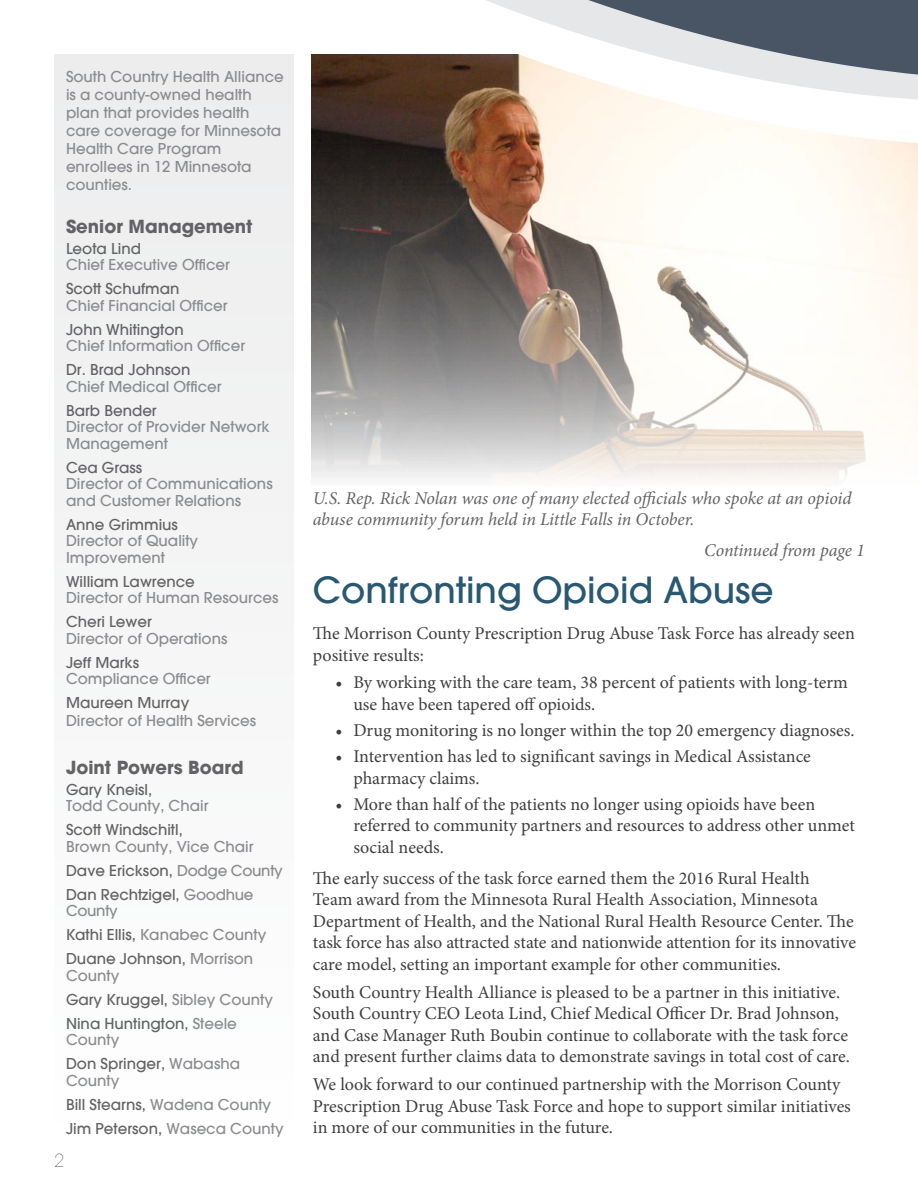
<style>
.page{position:relative;width:918px;height:1188px;background:#fff}
.page>*{position:absolute;margin:0;border:0;box-sizing:border-box;transform-origin:0 0}
.Article_Title{font:500 36px "ITC Avant Garde Gothic";color:#285872}
.t1{font:18px/21.6px "Minion Pro";color:#3e3e3f}
.Source_Continued{font:italic 18px/21.6px "Minion Pro";letter-spacing:-.01em;color:#636366}
.Overrided_Basic_Para{font:700 18px "ITC Avant Garde Gothic";color:#636366}
.t2{font:200 18px "ITC Avant Garde Gothic";color:#636366}
.Overrided_Basic_Para-2{font:500 15px/16.5px "ITC Avant Garde Gothic";color:#8a8c8f}
.Overrided_Basic_Para-3{font:500 15px/16.5px "ITC Avant Garde Gothic";color:#636366}
.s1{color:#636366}
.s2{color:#8a8c8f}
</style>
<div class="page">
<img style="left:312px;top:246px;width:606px;height:233px">
<svg style="left:311px;top:202px;width:607px;height:44px"></svg>
<div style="left:54px;top:54px;width:240px;height:1080px;background:#f5f5f5"></div>
<svg style="left:311px;top:181px;width:607px;height:21px"></svg>
<svg style="left:311px;top:0;width:607px;height:181px"></svg>
<p class="Overrided_Basic_Para-2" style="left:66px;top:68px;width:219px;line-height:18px">South Country Health Alliance is a county-owned health plan that provides health care coverage for Minnesota<br>Health Care Program enrollees in 12 Minnesota counties.</p>
<p class="Overrided_Basic_Para" style="left:66px;top:215px;width:188px">Senior Management</p>
<p class="Overrided_Basic_Para-2" style="left:66px;top:240px;width:166px"><span class="s1">Leota Lind<br></span>Chief Executive Officer</p>
<p class="Overrided_Basic_Para-2" style="left:66px;top:281px;width:163px"><span class="s1">Scott Schufman<br></span>Chief Financial Officer</p>
<p class="Overrided_Basic_Para-2" style="left:66px;top:321px;width:181px"><span class="s1">John Whitington<br></span>Chief Information Officer</p>
<p class="Overrided_Basic_Para-2" style="left:66px;top:362px;width:157px"><span class="s1">Dr. Brad Johnson<br></span>Chief Medical Officer</p>
<p class="Overrided_Basic_Para-2" style="left:66px;top:402px;width:205px"><span class="s1">Barb Bender<br></span>Director of Provider Network<br>Management</p>
<p class="Overrided_Basic_Para-2" style="left:66px;top:459px;width:208px"><span class="s1">Cea Grass<br></span>Director of Communications and Customer Relations</p>
<p class="Overrided_Basic_Para-2" style="left:66px;top:516px;width:134px"><span class="s1">Anne Grimmius<br></span>Director of Quality<br>Improvement</p>
<p class="Overrided_Basic_Para-2" style="left:66px;top:573px;width:214px"><span class="s1">William Lawrence<br></span>Director of Human Resources</p>
<p class="Overrided_Basic_Para-2" style="left:66px;top:614px;width:163px"><span class="s1">Cheri Lewer<br></span>Director of Operations</p>
<p class="Overrided_Basic_Para-2" style="left:66px;top:654px;width:146px"><span class="s1">Jeff Marks<br></span>Compliance Officer</p>
<p class="Overrided_Basic_Para-2" style="left:66px;top:694px;width:192px;line-height:18px"><span class="s1">Maureen Murray<br></span>Director of Health Services</p>
<p class="Overrided_Basic_Para" style="left:66px;top:755px;width:179px">Joint Powers Board</p>
<p class="Overrided_Basic_Para-2" style="left:66px;top:781px;width:144px"><span class="s1">Gary Kneisl,<br></span>Todd County, Chair</p>
<p class="Overrided_Basic_Para-2" style="left:66px;top:821px;width:189px"><span class="s1">Scott Windschitl,<br></span>Brown County, Vice Chair</p>
<p class="Overrided_Basic_Para-3" style="left:66px;top:862px;width:218px">Dave Erickson, <span class="s2">Dodge County</span></p>
<p class="Overrided_Basic_Para-3" style="left:66px;top:886px;width:189px">Dan Rechtzigel, <span class="s2">Goodhue<br>County</span></p>
<p class="Overrided_Basic_Para-2" style="left:66px;top:926px;width:202px"><span class="s1">Kathi Ellis,</span> Kanabec County</p>
<p class="Overrided_Basic_Para-2" style="left:66px;top:950px;width:189px"><span class="s1">Duane Johnson,</span> Morrison<br>County</p>
<p class="Overrided_Basic_Para-3" style="left:66px;top:991px;width:208px">Gary Kruggel, <span class="s2">Sibley County</span></p>
<p class="Overrided_Basic_Para-3" style="left:66px;top:1015px;width:172px">Nina Huntington, <span class="s2">Steele<br>County</span></p>
<p class="Overrided_Basic_Para-2" style="left:66px;top:1055px;width:176px"><span class="s1">Don Springer,</span> Wabasha<br>County</p>
<p class="Overrided_Basic_Para-3" style="left:66px;top:1096px;width:207px">Bill Stearns, <span class="s2">Wadena County</span></p>
<p class="Overrided_Basic_Para-3" style="left:66px;top:1120px;width:219px">Jim Peterson, <span class="s2">Waseca County</span></p>
<p class="t2" style="left:54px;top:1150px;width:11px">2</p>
<p class="Source_Continued" style="left:313px;top:487px;width:540px">U.S. Rep. Rick Nolan was one of many elected officials who spoke at an opioid abuse community forum held in Little Falls in October.</p>
<p class="Source_Continued" style="left:704px;top:540px;width:162px">Continued from page 1</p>
<p class="Article_Title" style="left:313px;top:567px;width:462px">Confronting Opioid Abuse</p>
<p class="t1" style="left:313px;top:623px;width:544px">The Morrison County Prescription Drug Abuse Task Force has already seen positive results:</p>
<p class="t1" style="left:353px;top:672px;width:496px;text-indent:-18px">• By working with the care team, 38 percent of patients with long-term use have been tapered off opioids.</p>
<p class="t1" style="left:335px;top:720px;width:521px">• Drug monitoring is no longer within the top 20 emergency diagnoses.</p>
<p class="t1" style="left:353px;top:746px;width:459px;text-indent:-18px">• Intervention has led to significant savings in Medical Assistance pharmacy claims.</p>
<p class="t1" style="left:353px;top:793px;width:503px;text-indent:-18px">• More than half of the patients no longer using opioids have been referred to community partners and resources to address other unmet social needs.</p>
<p class="t1" style="left:313px;top:867px;width:545px">The early success of the task force earned them the 2016 Rural Health<br>Team award from the Minnesota Rural Health Association, Minnesota Department of Health, and the National Rural Health Resource Center. The task force has also attracted state and nationwide attention for its innovative care model, setting an important example for other communities.</p>
<p class="t1" style="left:313px;top:981px;width:538px">South Country Health Alliance is pleased to be a partner in this initiative.<br>South Country CEO Leota Lind, Chief Medical Officer Dr. Brad Johnson, and Case Manager Ruth Boubin continue to collaborate with the task force and present further claims data to demonstrate savings in total cost of care.</p>
<p class="t1" style="left:313px;top:1074px;width:540px">We look forward to our continued partnership with the Morrison County<br>Prescription Drug Abuse Task Force and hope to support similar initiatives in more of our communities in the future.</p>
</div>
